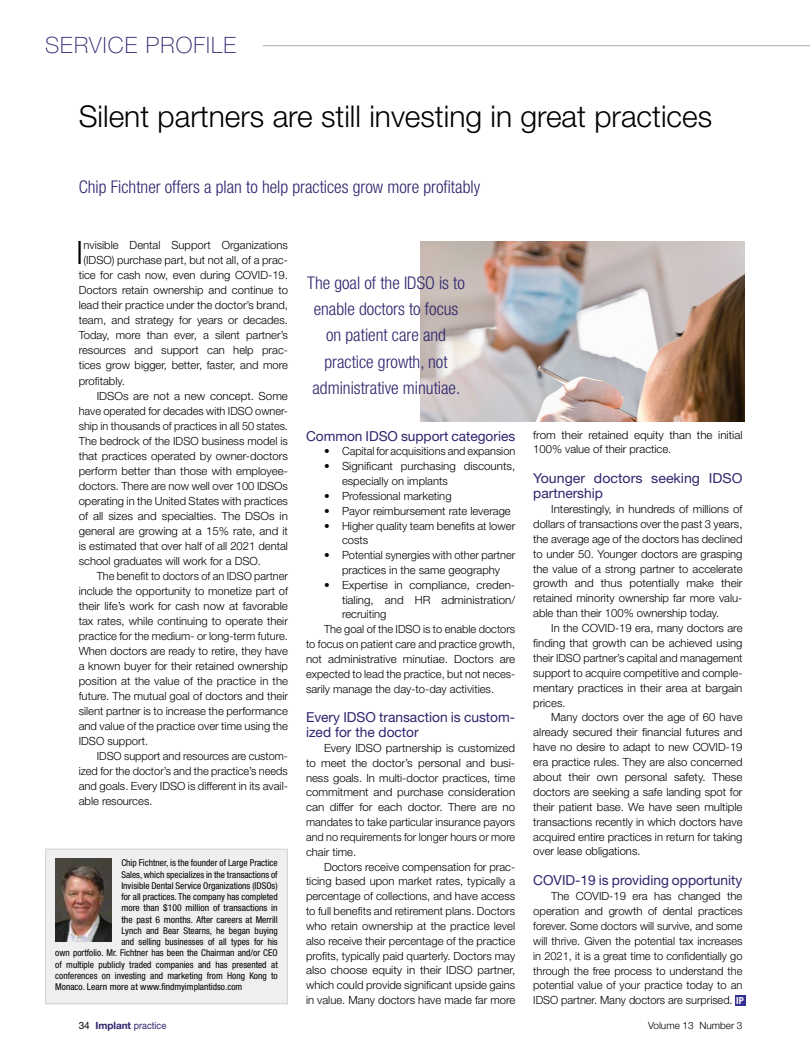
<style>
.page{position:relative;width:810px;height:1054px;background:#fff}
.page>*{position:absolute;margin:0;border:0;box-sizing:border-box;transform-origin:0 0}
.t1{font:300 32.25px "Helvetica Neue";color:#000}
.t2{font:300 30px "Helvetica Neue";color:#000}
.t3{font:100 22.5px "Helvetica Neue";letter-spacing:.05em;color:#2d256d}
.t4{font:300 condensed 17.5px/26.2px "Helvetica Neue";color:#2d256d;text-align:center}
.t5{font:13.75px/14.8px "Helvetica Neue";color:#2d256d}
.t6{font:300 11.25px/14.9px "Helvetica Neue";color:#000;text-align:justify}
.t7{font:10px "Helvetica Neue";color:#2d256d;scale:.9 1}
.t8{font:300 10px "Helvetica Neue";color:#000}
.t9{font:700 condensed 9.62px "Helvetica Neue";color:#fff}
.t10{font:condensed 9.38px "Helvetica Neue";color:#000}
.t11{font:condensed 9.38px "Helvetica Neue";color:#000;scale:1.04 1}
.s1{color:#000}
.s2{font-weight:700}
</style>
<div class="page">
<img style="left:421px;top:241px;width:323px;height:180px">
<div style="left:46px;top:848px;width:241px;height:155px;background:#efeff0"></div>
<div style="left:45px;top:848px;width:243px;height:156px;border:1px solid #d5d7d8"></div>
<img style="left:55px;top:858px;width:57px;height:83px">
<hr style="left:263px;top:45px;width:547px;height:1px;background:#bcbec0">
<div style="left:735px;top:995px;width:11px;height:10px;background:#333092"></div>
<h3 class="t3" style="left:45px;top:32px;width:193px">SERVICE PROFILE</h3>
<h2 class="t2" style="left:79px;top:97px;width:635px">Silent partners are still investing in great practices</h2>
<h3 class="t4" style="left:79px;top:174px;width:403px">Chip Fichtner offers a plan to help practices grow more profitably</h3>
<h1 class="t1" style="left:76px;top:233px;width:9px">I</h1>
<p class="t6" style="left:83px;top:237px;width:206px">nvisible Dental Support Organizations</p>
<p class="t6" style="left:83px;top:252px;width:206px">(IDSO) purchase part, but not all, of a prac-</p>
<p class="t6" style="left:79px;top:267px;width:211px">tice for cash now, even during COVID-19.</p>
<p class="t6" style="left:79px;top:282px;width:211px">Doctors retain ownership and continue to</p>
<p class="t6" style="left:79px;top:297px;width:211px">lead their practice under the doctor’s brand,</p>
<p class="t6" style="left:79px;top:312px;width:211px">team, and strategy for years or decades.</p>
<p class="t6" style="left:79px;top:327px;width:211px">Today, more than ever, a silent partner’s</p>
<p class="t6" style="left:79px;top:342px;width:211px">resources and support can help prac-</p>
<p class="t6" style="left:79px;top:357px;width:211px">tices grow bigger, better, faster, and more</p>
<p class="t6" style="left:79px;top:372px;width:48px">profitably.</p>
<p class="t6" style="left:97px;top:387px;width:193px">IDSOs are not a new concept. Some</p>
<p class="t6" style="left:79px;top:402px;width:211px">have operated for decades with IDSO owner-</p>
<p class="t6" style="left:79px;top:417px;width:211px">ship in thousands of practices in all 50 states.</p>
<p class="t6" style="left:79px;top:432px;width:211px">The bedrock of the IDSO business model is</p>
<p class="t6" style="left:79px;top:447px;width:211px">that practices operated by owner-doctors</p>
<p class="t6" style="left:79px;top:462px;width:211px">perform better than those with employee-</p>
<p class="t6" style="left:79px;top:477px;width:211px">doctors. There are now well over 100 IDSOs</p>
<p class="t6" style="left:79px;top:492px;width:211px">operating in the United States with practices</p>
<p class="t6" style="left:79px;top:507px;width:211px">of all sizes and specialties. The DSOs in</p>
<p class="t6" style="left:79px;top:522px;width:211px">general are growing at a 15% rate, and it</p>
<p class="t6" style="left:79px;top:537px;width:211px">is estimated that over half of all 2021 dental</p>
<p class="t6" style="left:79px;top:552px;width:184px">school graduates will work for a DSO.</p>
<p class="t6" style="left:97px;top:567px;width:193px">The benefit to doctors of an IDSO partner</p>
<p class="t6" style="left:79px;top:582px;width:211px">include the opportunity to monetize part of</p>
<p class="t6" style="left:79px;top:597px;width:211px">their life’s work for cash now at favorable</p>
<p class="t6" style="left:79px;top:612px;width:211px">tax rates, while continuing to operate their</p>
<p class="t6" style="left:79px;top:627px;width:211px">practice for the medium- or long-term future.</p>
<p class="t6" style="left:79px;top:642px;width:211px">When doctors are ready to retire, they have</p>
<p class="t6" style="left:79px;top:657px;width:211px">a known buyer for their retained ownership</p>
<p class="t6" style="left:79px;top:672px;width:211px">position at the value of the practice in the</p>
<p class="t6" style="left:79px;top:687px;width:211px">future. The mutual goal of doctors and their</p>
<p class="t6" style="left:79px;top:702px;width:211px">silent partner is to increase the performance</p>
<p class="t6" style="left:79px;top:717px;width:211px">and value of the practice over time using the</p>
<p class="t6" style="left:79px;top:732px;width:71px">IDSO support.</p>
<p class="t6" style="left:97px;top:747px;width:193px">IDSO support and resources are custom-</p>
<p class="t6" style="left:79px;top:762px;width:211px">ized for the doctor’s and the practice’s needs</p>
<p class="t6" style="left:79px;top:777px;width:211px">and goals. Every IDSO is different in its avail-</p>
<p class="t6" style="left:79px;top:792px;width:75px">able resources.</p>
<p class="t10" style="left:121px;top:857px;width:158px">Chip Fichtner, is the founder of Large Practice</p>
<p class="t10" style="left:121px;top:868px;width:158px">Sales, which specializes in the transactions of</p>
<p class="t10" style="left:121px;top:879px;width:158px">Invisible Dental Service Organizations (IDSOs)</p>
<p class="t10" style="left:121px;top:890px;width:158px">for all practices. The company has completed</p>
<p class="t10" style="left:121px;top:902px;width:158px">more than $100 million of transactions in</p>
<p class="t11" style="left:121px;top:913px;width:152px">the past 6 months. After careers at Merrill</p>
<p class="t10" style="left:121px;top:924px;width:158px">Lynch and Bear Stearns, he began buying</p>
<p class="t10" style="left:121px;top:935px;width:158px">and selling businesses of all types for his</p>
<p class="t10" style="left:55px;top:947px;width:224px">own portfolio. Mr. Fichtner has been the Chairman and/or CEO</p>
<p class="t10" style="left:55px;top:958px;width:224px">of multiple publicly traded companies and has presented at</p>
<p class="t10" style="left:55px;top:969px;width:224px">conferences on investing and marketing from Hong Kong to</p>
<p class="t10" style="left:55px;top:980px;width:189px">Monaco. Learn more at www.findmyimplantidso.com</p>
<h3 class="t4" style="left:307px;top:269px;width:159px">The goal of the IDSO is to enable doctors to focus on patient care and practice growth, not administrative minutiae.</h3>
<p class="t5" style="left:306px;top:428px;width:211px">Common IDSO support categories</p>
<p class="t6" style="left:324px;top:443px;width:193px">• Capital for acquisitions and expansion</p>
<p class="t6" style="left:342px;top:458px;width:175px;text-indent:-18px">• Significant purchasing discounts, especially on implants</p>
<p class="t6" style="left:324px;top:488px;width:129px">• Professional marketing</p>
<p class="t6" style="left:324px;top:503px;width:188px">• Payor reimbursement rate leverage</p>
<p class="t6" style="left:342px;top:517px;width:175px;text-indent:-18px">• Higher quality team benefits at lower costs</p>
<p class="t6" style="left:324px;top:547px;width:193px;text-align:center">• Potential synergies with other partner practices in the same geography</p>
<p class="t6" style="left:324px;top:577px;width:193px">• Expertise in compliance, creden-</p>
<p class="t6" style="left:342px;top:591px;width:175px">tialing, and HR administration/</p>
<p class="t6" style="left:342px;top:606px;width:46px">recruiting</p>
<p class="t6" style="left:324px;top:621px;width:193px">The goal of the IDSO is to enable doctors</p>
<p class="t6" style="left:306px;top:636px;width:211px">to focus on patient care and practice growth,</p>
<p class="t6" style="left:306px;top:651px;width:211px">not administrative minutiae. Doctors are</p>
<p class="t6" style="left:306px;top:665px;width:211px">expected to lead the practice, but not neces-</p>
<p class="t6" style="left:306px;top:680px;width:190px">sarily manage the day-to-day activities.</p>
<p class="t5" style="left:306px;top:709px;width:211px">Every IDSO transaction is custom&shy;ized for the doctor</p>
<p class="t6" style="left:306px;top:740px;width:211px;text-indent:18px">Every IDSO partnership is customized to meet the doctor’s personal and busi&shy;ness goals. In multi-doctor practices, time commitment and purchase consideration can differ for each doctor. There are no mandates to take particular insurance payors and no requirements for longer hours or more chair time.</p>
<p class="t6" style="left:306px;top:858px;width:211px;text-indent:18px">Doctors receive compensation for prac&shy;ticing based upon market rates, typically a percentage of collections, and have access to full benefits and retirement plans. Doctors who retain ownership at the practice level also receive their percentage of the practice profits, typically paid quarterly. Doctors may also choose equity in their IDSO partner, which could provide significant upside gains in value. Many doctors have made far more</p>
<p class="t6" style="left:533px;top:426px;width:211px">from their retained equity than the initial<br>100% value of their practice.</p>
<p class="t5" style="left:533px;top:470px;width:211px">Younger doctors seeking IDSO partnership</p>
<p class="t6" style="left:533px;top:501px;width:211px;text-indent:18px">Interestingly, in hundreds of millions of dollars of transactions over the past 3 years, the average age of the doctors has declined to under 50. Younger doctors are grasping the value of a strong partner to accelerate growth and thus potentially make their retained minority ownership far more valu&shy;able than their 100% ownership today.</p>
<p class="t6" style="left:533px;top:620px;width:211px;text-indent:18px">In the COVID-19 era, many doctors are finding that growth can be achieved using their IDSO partner’s capital and management support to acquire competitive and comple&shy;mentary practices in their area at bargain prices.</p>
<p class="t6" style="left:533px;top:709px;width:211px;text-indent:18px">Many doctors over the age of 60 have already secured their financial futures and have no desire to adapt to new COVID-19 era practice rules. They are also concerned about their own personal safety. These doctors are seeking a safe landing spot for their patient base. We have seen multiple transactions recently in which doctors have acquired entire practices in return for taking over lease obligations.</p>
<p class="t5" style="left:533px;top:872px;width:211px">COVID-19 is providing opportunity</p>
<p class="t6" style="left:533px;top:888px;width:211px;text-indent:18px">The COVID-19 era has changed the operation and growth of dental practices forever. Some doctors will survive, and some will thrive. Given the potential tax increases in 2021, it is a great time to confidentially go through the free process to understand the potential value of your practice today to an IDSO partner. Many doctors are surprised.</p>
<p class="t9" style="left:736px;top:994px;width:9px">IP</p>
<p class="t7" style="left:79px;top:1018px;width:99px"><span class="s1">34</span> <span class="s2">Implant</span> practice</p>
<p class="t8" style="left:648px;top:1018px;width:96px">Volume 13 Number 3</p>
</div>
